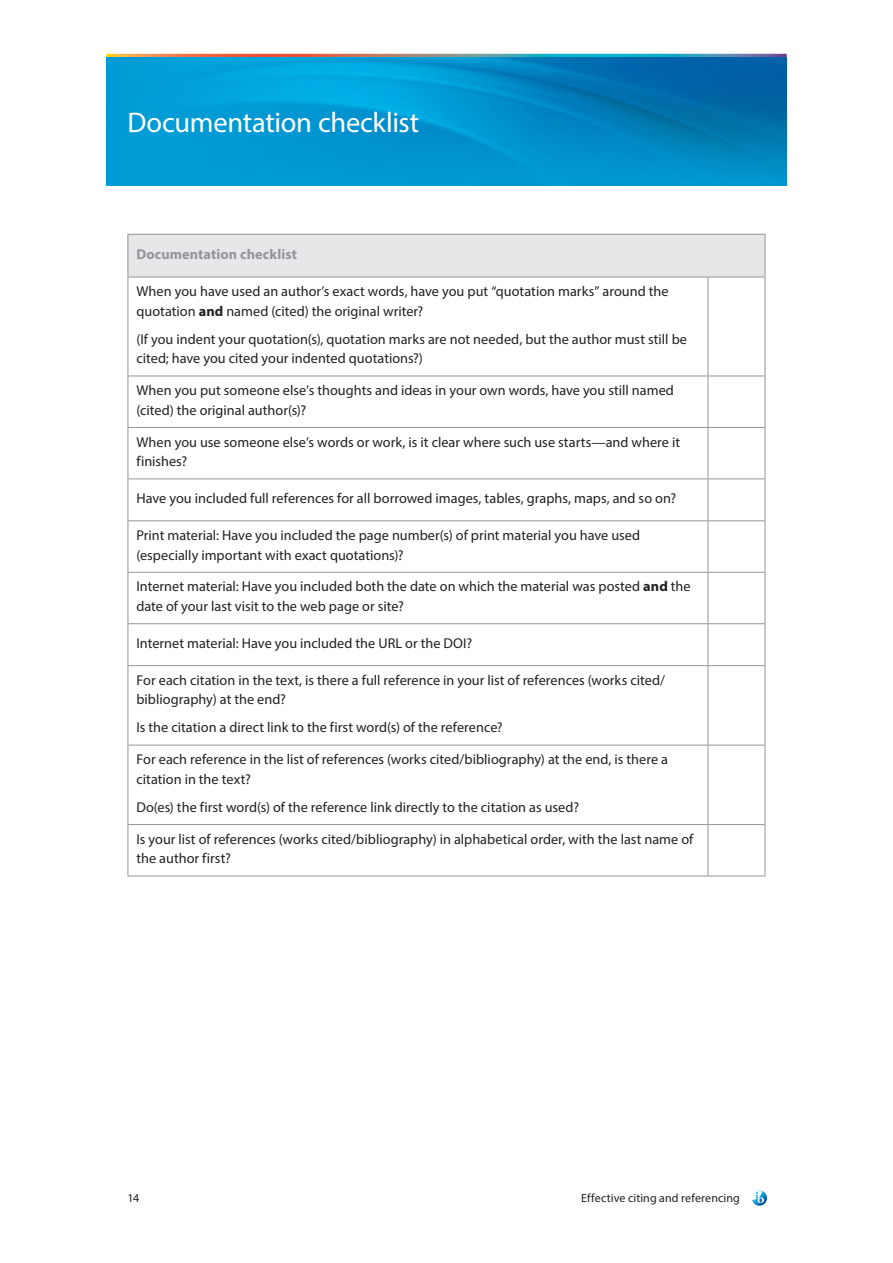
<style>
.page{position:relative;width:893px;height:1263px;background:#fff}
.page>*{position:absolute;margin:0;border:0;box-sizing:border-box;transform-origin:0 0}
.t1{font:28.5px "Myriad Pro";letter-spacing:-.01em;color:#fff}
.t2{font:14.25px/19.5px "Myriad Pro";color:#231f20}
.t3{font:700 14.25px "Myriad Pro";letter-spacing:.01em;color:#939598}
.t4{font:12px "Myriad Pro";letter-spacing:.01em;color:#231f20}
.s1{font-weight:700}
</style>
<div class="page">
<svg style="left:106px;top:54px;width:681px;height:4px;background:#688993"></svg>
<svg style="left:752px;top:1190px;width:15px;height:16px"></svg>
<img style="left:106px;top:58px;width:681px;height:127px">
<div style="left:128px;top:234px;width:637px;height:43px;background:#e6e7e9"></div>
<hr style="left:128px;top:234px;width:580px;height:1px;background:#939598">
<hr style="left:128px;top:235px;width:1px;height:42px;background:#939598">
<hr style="left:708px;top:234px;width:57px;height:1px;background:#939598">
<hr style="left:765px;top:235px;width:1px;height:42px;background:#939598">
<hr style="left:128px;top:277px;width:580px;height:1px;background:#939598">
<hr style="left:128px;top:277px;width:1px;height:99px;background:#939598">
<hr style="left:708px;top:277px;width:57px;height:1px;background:#939598">
<hr style="left:708px;top:277px;width:1px;height:99px;background:#939598">
<hr style="left:765px;top:277px;width:1px;height:99px;background:#939598">
<hr style="left:128px;top:376px;width:580px;height:1px;background:#939598">
<hr style="left:128px;top:376px;width:1px;height:51px;background:#939598">
<hr style="left:708px;top:376px;width:57px;height:1px;background:#939598">
<hr style="left:708px;top:376px;width:1px;height:51px;background:#939598">
<hr style="left:765px;top:376px;width:1px;height:51px;background:#939598">
<hr style="left:128px;top:427px;width:580px;height:1px;background:#939598">
<hr style="left:128px;top:428px;width:1px;height:50px;background:#939598">
<hr style="left:708px;top:427px;width:57px;height:1px;background:#939598">
<hr style="left:708px;top:428px;width:1px;height:50px;background:#939598">
<hr style="left:765px;top:428px;width:1px;height:50px;background:#939598">
<hr style="left:128px;top:478px;width:580px;height:1px;background:#939598">
<hr style="left:128px;top:479px;width:1px;height:41px;background:#939598">
<hr style="left:708px;top:478px;width:57px;height:1px;background:#939598">
<hr style="left:708px;top:479px;width:1px;height:41px;background:#939598">
<hr style="left:765px;top:479px;width:1px;height:41px;background:#939598">
<hr style="left:128px;top:520px;width:580px;height:1px;background:#939598">
<hr style="left:128px;top:521px;width:1px;height:51px;background:#939598">
<hr style="left:708px;top:520px;width:57px;height:1px;background:#939598">
<hr style="left:708px;top:521px;width:1px;height:51px;background:#939598">
<hr style="left:765px;top:521px;width:1px;height:51px;background:#939598">
<hr style="left:128px;top:572px;width:580px;height:1px;background:#939598">
<hr style="left:128px;top:573px;width:1px;height:50px;background:#939598">
<hr style="left:708px;top:572px;width:57px;height:1px;background:#939598">
<hr style="left:708px;top:573px;width:1px;height:50px;background:#939598">
<hr style="left:765px;top:573px;width:1px;height:50px;background:#939598">
<hr style="left:128px;top:623px;width:580px;height:1px;background:#939598">
<hr style="left:128px;top:624px;width:1px;height:41px;background:#939598">
<hr style="left:708px;top:623px;width:57px;height:1px;background:#939598">
<hr style="left:708px;top:624px;width:1px;height:41px;background:#939598">
<hr style="left:765px;top:624px;width:1px;height:41px;background:#939598">
<hr style="left:128px;top:665px;width:580px;height:1px;background:#939598">
<hr style="left:128px;top:666px;width:1px;height:79px;background:#939598">
<hr style="left:708px;top:665px;width:57px;height:1px;background:#939598">
<hr style="left:708px;top:666px;width:1px;height:79px;background:#939598">
<hr style="left:765px;top:666px;width:1px;height:79px;background:#939598">
<hr style="left:128px;top:745px;width:580px;height:1px;background:#939598">
<hr style="left:128px;top:745px;width:1px;height:79px;background:#939598">
<hr style="left:708px;top:745px;width:57px;height:1px;background:#939598">
<hr style="left:708px;top:745px;width:1px;height:79px;background:#939598">
<hr style="left:765px;top:745px;width:1px;height:79px;background:#939598">
<hr style="left:128px;top:824px;width:580px;height:1px;background:#939598">
<hr style="left:128px;top:825px;width:1px;height:51px;background:#939598">
<hr style="left:708px;top:824px;width:57px;height:1px;background:#939598">
<hr style="left:708px;top:825px;width:1px;height:51px;background:#939598">
<hr style="left:765px;top:825px;width:1px;height:51px;background:#939598">
<hr style="left:128px;top:876px;width:580px;height:1px;background:#939598">
<hr style="left:708px;top:876px;width:57px;height:1px;background:#939598">
<h1 class="t1" style="left:128px;top:105px;width:293px">Documentation checklist</h1>
<p class="t3" style="left:136px;top:245px;width:162px">Documentation checklist</p>
<p class="t2" style="left:136px;top:281px;width:534px">When you have used an author’s exact words, have you put “quotation marks” around the quotation <span class="s1">and</span> named (cited) the original writer?</p>
<p class="t2" style="left:136px;top:329px;width:552px">(If you indent your quotation(s), quotation marks are not needed, but the author must still be cited; have you cited your indented quotations?)</p>
<p class="t2" style="left:136px;top:380px;width:539px">When you put someone else’s thoughts and ideas in your own words, have you still named (cited) the original author(s)?</p>
<p class="t2" style="left:136px;top:432px;width:545px">When you use someone else’s words or work, is it clear where such use starts—and where it finishes?</p>
<p class="t2" style="left:136px;top:488px;width:541px">Have you included full references for all borrowed images, tables, graphs, maps, and so on?</p>
<p class="t2" style="left:136px;top:525px;width:505px">Print material: Have you included the page number(s) of print material you have used (especially important with exact quotations)?</p>
<p class="t2" style="left:136px;top:577px;width:556px">Internet material: Have you included both the date on which the material was posted <span class="s1">and</span> the date of your last visit to the web page or site?</p>
<p class="t2" style="left:136px;top:633px;width:337px">Internet material: Have you included the URL or the DOI?</p>
<p class="t2" style="left:136px;top:670px;width:530px">For each citation in the text, is there a full reference in your list of references (works cited/ bibliography) at the end?</p>
<p class="t2" style="left:136px;top:718px;width:368px">Is the citation a direct link to the first word(s) of the reference?</p>
<p class="t2" style="left:136px;top:749px;width:533px">For each reference in the list of references (works cited/bibliography) at the end, is there a citation in the text?</p>
<p class="t2" style="left:136px;top:797px;width:444px">Do(es) the first word(s) of the reference link directly to the citation as used?</p>
<p class="t2" style="left:136px;top:829px;width:558px">Is your list of references (works cited/bibliography) in alphabetical order, with the last name of the author first?</p>
<p class="t4" style="left:128px;top:1190px;width:13px">14</p>
<p class="t4" style="left:581px;top:1190px;width:160px">Effective citing and referencing</p>
</div>
